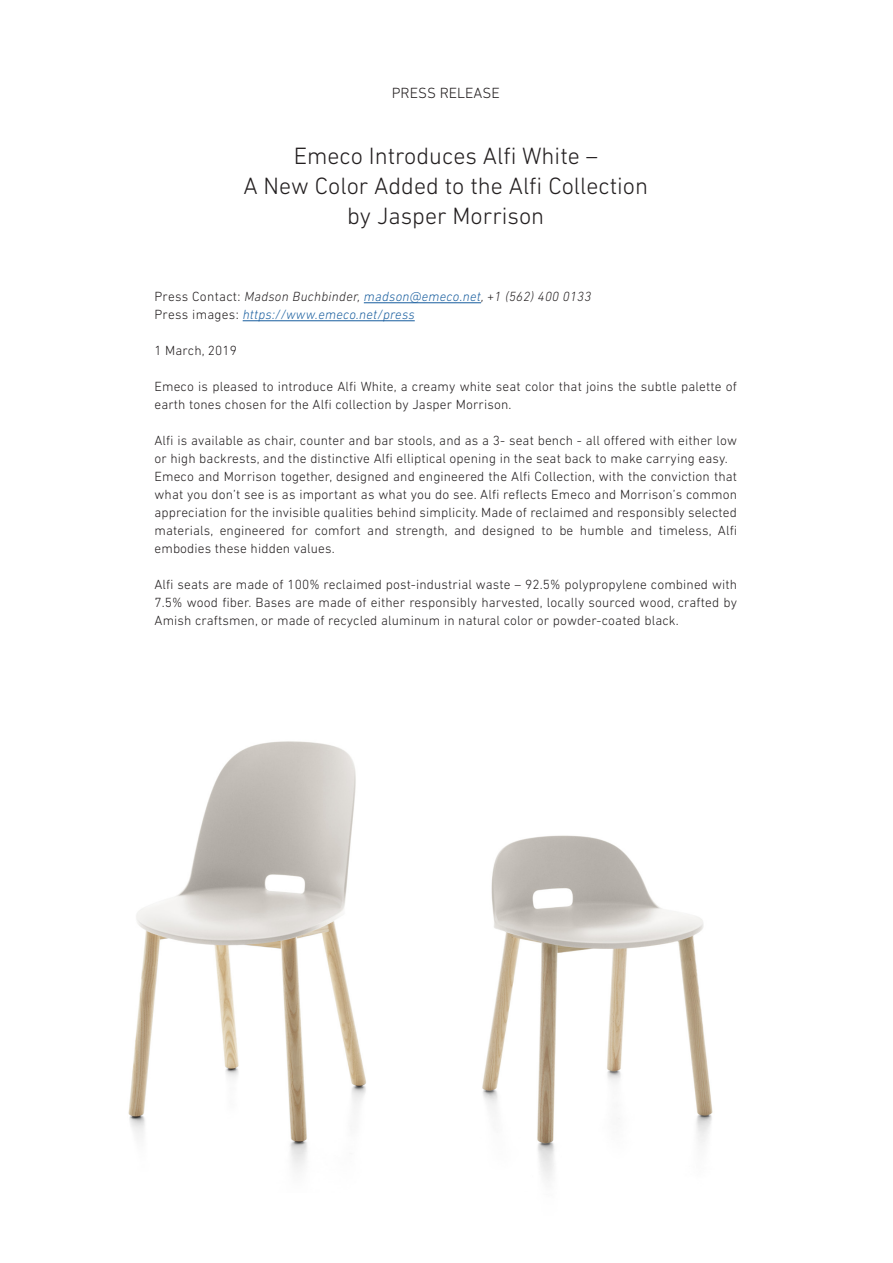
<style>
.page{position:relative;width:893px;height:1263px;background:#fff}
.page>*{position:absolute;margin:0;border:0;box-sizing:border-box;transform-origin:0 0}
.t1{font:300 24px "DIN Next LT Pro";color:#231f20}
.t2{font:300 15px "DIN Next LT Pro";color:#231f20}
.t3{font:300 13.5px/18px "DIN Next LT Pro";letter-spacing:.01em;color:#231f20}
.t4{font:italic 300 13.5px "DIN Next LT Pro";letter-spacing:.02em;color:#231f20}
.t5{font:italic 300 13.5px "DIN Next LT Pro";letter-spacing:.02em;color:#175d9e}
.s1{font-style:normal}
.s2{color:#175d9e}
.s3{font-style:normal;color:#231f20}
</style>
<div class="page">
<hr style="left:364px;top:302px;width:117px;height:1px;background:#175d9e">
<hr style="left:243px;top:320px;width:172px;height:1px;background:#175d9e">
<img style="left:128px;top:741px;width:238px;height:428px">
<img style="left:482px;top:835px;width:231px;height:346px">
<p class="t2" style="left:392px;top:85px;width:109px">PRESS RELEASE</p>
<p class="t1" style="left:294px;top:142px;width:306px">Emeco Introduces Alfi White –</p>
<p class="t1" style="left:243px;top:172px;width:406px">A New Color Added to the Alfi Collection</p>
<p class="t1" style="left:347px;top:202px;width:199px">by Jasper Morrison</p>
<p class="t4" style="left:154px;top:289px;width:438px"><span class="s1">Press Contact:</span> Madson Buchbinder, <span class="s2">madson@emeco.net</span>, +1 (562) 400 0133</p>
<p class="t5" style="left:154px;top:307px;width:262px"><span class="s3">Press images:</span> https://www.emeco.net/press</p>
<p class="t3" style="left:154px;top:342px;width:84px">1 March, 2019</p>
<p class="t3" style="left:154px;top:378px;width:584px">Emeco is pleased to introduce Alfi White, a creamy white seat color that joins the subtle palette of earth tones chosen for the Alfi collection by Jasper Morrison.</p>
<p class="t3" style="left:154px;top:432px;width:584px">Alfi is available as chair, counter and bar stools, and as a 3- seat bench - all offered with either low or high backrests, and the distinctive Alfi elliptical opening in the seat back to make carrying easy.</p>
<p class="t3" style="left:154px;top:468px;width:584px;text-align:justify">Emeco and Morrison together, designed and engineered the Alfi Collection, with the conviction that what you don’t see is as important as what you do see. Alfi reflects Emeco and Morrison’s common appreciation for the invisible qualities behind simplicity. Made of reclaimed and responsibly selected materials, engineered for comfort and strength, and designed to be humble and timeless, Alfi embodies these hidden values.</p>
<p class="t3" style="left:154px;top:576px;width:584px;text-align:justify">Alfi seats are made of 100% reclaimed post-industrial waste – 92.5% polypropylene combined with 7.5% wood fiber. Bases are made of either responsibly harvested, locally sourced wood, crafted by Amish craftsmen, or made of recycled aluminum in natural color or powder-coated black.</p>
</div>
